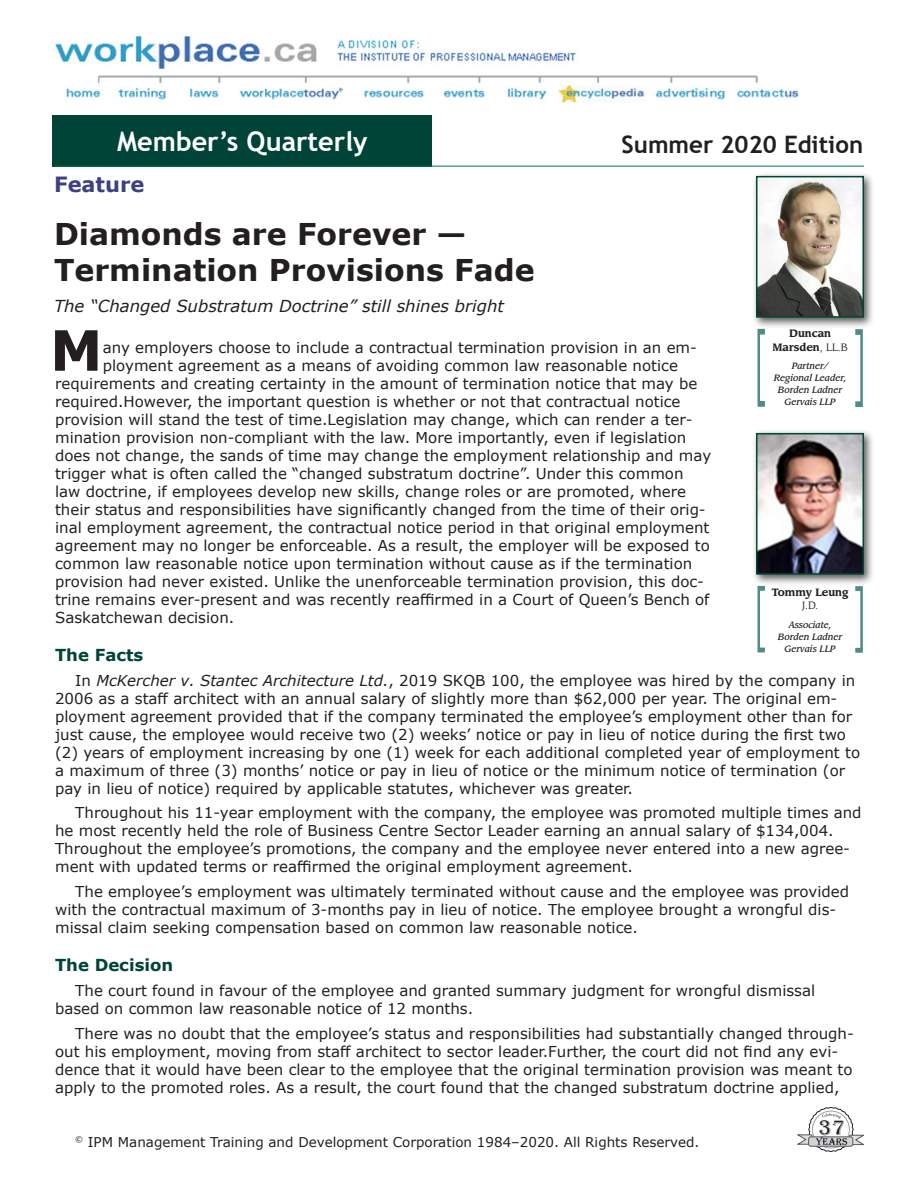
<style>
.page{position:relative;width:918px;height:1188px;background:#fff}
.page>*{position:absolute;margin:0;border:0;box-sizing:border-box;transform-origin:0 0}
.DropCap{font:700 55.65px "Verdana";color:#231f20}
.Head1{font:700 30px/36px "Verdana";color:#231f20}
.t1{font:700 27px "Trebuchet MS";color:#fff}
.t2{font:700 24px "Trebuchet MS";color:#231f20}
.t3{font:21.75px "Algerian";color:#231f20}
.t4{font:700 21px "Verdana";color:#3f4084}
.Head2{font:italic 16.5px "Verdana";color:#231f20}
.SUBHEAD{font:700 16.5px "Verdana";color:#004437}
.Body_Text{font:15px/18px "Verdana";color:#231f20}
.DropCap-2{font:15px "Verdana";color:#231f20}
.t5{font:13.5px "Verdana";color:#231f20}
.caption_name{font:700 10.5px/13.5px "Leawood Std";color:#231f20;text-align:center;scale:.95 1}
.caption_company{font:italic 500 9px/12px "Leawood Std";color:#231f20;text-align:center;scale:.95 1}
.s1{font-weight:400}
.s2{font-style:italic}
</style>
<div class="page">
<img style="left:55px;top:36px;width:744px;height:67px">
<div style="left:53px;top:115px;width:379px;height:51px;background:#004437"></div>
<hr style="left:54px;top:166px;width:810px;height:1px;background:#00765d">
<svg style="left:798px;top:1107px;width:66px;height:45px"></svg>
<svg style="left:855px;top:329px;width:8px;height:78px"></svg>
<svg style="left:758px;top:329px;width:7px;height:78px"></svg>
<div style="left:751px;top:171px;width:124px;height:157px;background:#231f20;opacity:.75"></div>
<img style="left:759px;top:179px;width:102px;height:136px">
<div style="left:756px;top:176px;width:108px;height:142px;border:2px solid #004833"></div>
<svg style="left:855px;top:586px;width:8px;height:67px"></svg>
<svg style="left:758px;top:586px;width:7px;height:66px"></svg>
<div style="left:751px;top:428px;width:124px;height:157px;background:#231f20;opacity:.75"></div>
<img style="left:759px;top:436px;width:102px;height:136px">
<div style="left:756px;top:433px;width:108px;height:142px;border:2px solid #004833"></div>
<h3 class="t1" style="left:117px;top:124px;width:252px">Member’s Quarterly</h3>
<h3 class="t2" style="left:622px;top:129px;width:243px">Summer 2020 Edition</h3>
<p class="t4" style="left:54px;top:169px;width:92px">Feature</p>
<p class="Head1" style="left:54px;top:215px;width:482px">Diamonds are Forever —<br>Termination Provisions Fade</p>
<p class="Head2" style="left:54px;top:294px;width:451px">The “Changed Substratum Doctrine” still shines bright</p>
<p class="caption_name" style="left:772px;top:327px;width:81px">Duncan<br>Marsden<span class="s1">, LL.B</span></p>
<p class="caption_company" style="left:774px;top:360px;width:78px">Partner/<br>Regional Leader,<br>Borden Ladner</p>
<p class="caption_company" style="left:785px;top:396px;width:55px">Gervais LLP</p>
<p class="DropCap" style="left:50px;top:311px;width:54px">M</p>
<p class="DropCap-2" style="left:103px;top:337px;width:596px">any employers choose to include a contractual termination provision in an em-</p>
<p class="DropCap-2" style="left:103px;top:355px;width:577px">ployment agreement as a means of avoiding common law reasonable notice</p>
<p class="DropCap-2" style="left:55px;top:373px;width:644px">requirements and creating certainty in the amount of termination notice that may be</p>
<p class="DropCap-2" style="left:55px;top:391px;width:627px">required.However, the important question is whether or not that contractual notice</p>
<p class="DropCap-2" style="left:55px;top:409px;width:639px">provision will stand the test of time.Legislation may change, which can render a ter-</p>
<p class="DropCap-2" style="left:55px;top:427px;width:633px">mination provision non-compliant with the law. More importantly, even if legislation</p>
<p class="DropCap-2" style="left:55px;top:445px;width:658px">does not change, the sands of time may change the employment relationship and may</p>
<p class="DropCap-2" style="left:55px;top:463px;width:630px">trigger what is often called the “changed substratum doctrine”. Under this common</p>
<p class="DropCap-2" style="left:55px;top:481px;width:633px">law doctrine, if employees develop new skills, change roles or are promoted, where</p>
<p class="DropCap-2" style="left:55px;top:499px;width:652px">their status and responsibilities have significantly changed from the time of their orig-</p>
<p class="DropCap-2" style="left:55px;top:517px;width:656px">inal employment agreement, the contractual notice period in that original employment</p>
<p class="DropCap-2" style="left:55px;top:535px;width:656px">agreement may no longer be enforceable. As a result, the employer will be exposed to</p>
<p class="DropCap-2" style="left:55px;top:553px;width:639px">common law reasonable notice upon termination without cause as if the termination</p>
<p class="DropCap-2" style="left:55px;top:571px;width:650px">provision had never existed. Unlike the unenforceable termination provision, this doc-</p>
<p class="DropCap-2" style="left:55px;top:589px;width:656px">trine remains ever-present and was recently reaffirmed in a Court of Queen’s Bench of</p>
<p class="DropCap-2" style="left:55px;top:607px;width:181px">Saskatchewan decision.</p>
<p class="SUBHEAD" style="left:55px;top:643px;width:90px">The Facts</p>
<p class="Body_Text" style="left:55px;top:671px;width:807px;text-indent:20px">In <span class="s2">McKercher v. Stantec Architecture Ltd.</span>, 2019 SKQB 100, the employee was hired by the company in 2006 as a staff architect with an annual salary of slightly more than $62,000 per year. The original em&shy;ployment agreement provided that if the company terminated the employee’s employment other than for just cause, the employee would receive two (2) weeks’ notice or pay in lieu of notice during the first two (2) years of employment increasing by one (1) week for each additional completed year of employment to a maximum of three (3) months’ notice or pay in lieu of notice or the minimum notice of termination (or pay in lieu of notice) required by applicable statutes, whichever was greater.</p>
<p class="Body_Text" style="left:55px;top:804px;width:808px;text-indent:20px">Throughout his 11-year employment with the company, the employee was promoted multiple times and he most recently held the role of Business Centre Sector Leader earning an annual salary of $134,004.<br>Throughout the employee’s promotions, the company and the employee never entered into a new agree&shy;ment with updated terms or reaffirmed the original employment agreement.</p>
<p class="Body_Text" style="left:55px;top:882px;width:796px;text-indent:20px">The employee’s employment was ultimately terminated without cause and the employee was provided with the contractual maximum of 3-months pay in lieu of notice. The employee brought a wrongful dis&shy;missal claim seeking compensation based on common law reasonable notice.</p>
<p class="SUBHEAD" style="left:55px;top:954px;width:120px">The Decision</p>
<p class="Body_Text" style="left:55px;top:981px;width:762px;text-indent:20px">The court found in favour of the employee and granted summary judgment for wrongful dismissal based on common law reasonable notice of 12 months.</p>
<p class="Body_Text" style="left:55px;top:1024px;width:800px;text-indent:20px">There was no doubt that the employee’s status and responsibilities had substantially changed through&shy;out his employment, moving from staff architect to sector leader.Further, the court did not find any evi&shy;dence that it would have been clear to the employee that the original termination provision was meant to apply to the promoted roles. As a result, the court found that the changed substratum doctrine applied,</p>
<p class="caption_name" style="left:772px;top:586px;width:82px">Tommy Leung<br><span class="s1">J.D.</span></p>
<p class="caption_company" style="left:778px;top:619px;width:69px">Associate,<br>Borden Ladner</p>
<p class="caption_company" style="left:785px;top:643px;width:55px">Gervais LLP</p>
<p class="t5" style="left:75px;top:1133px;width:626px"><sup>©</sup> IPM Management Training and Development Corporation 1984–2020. All Rights Reserved.</p>
<h3 class="t3" style="left:819px;top:1116px;width:28px">37</h3>
</div>
